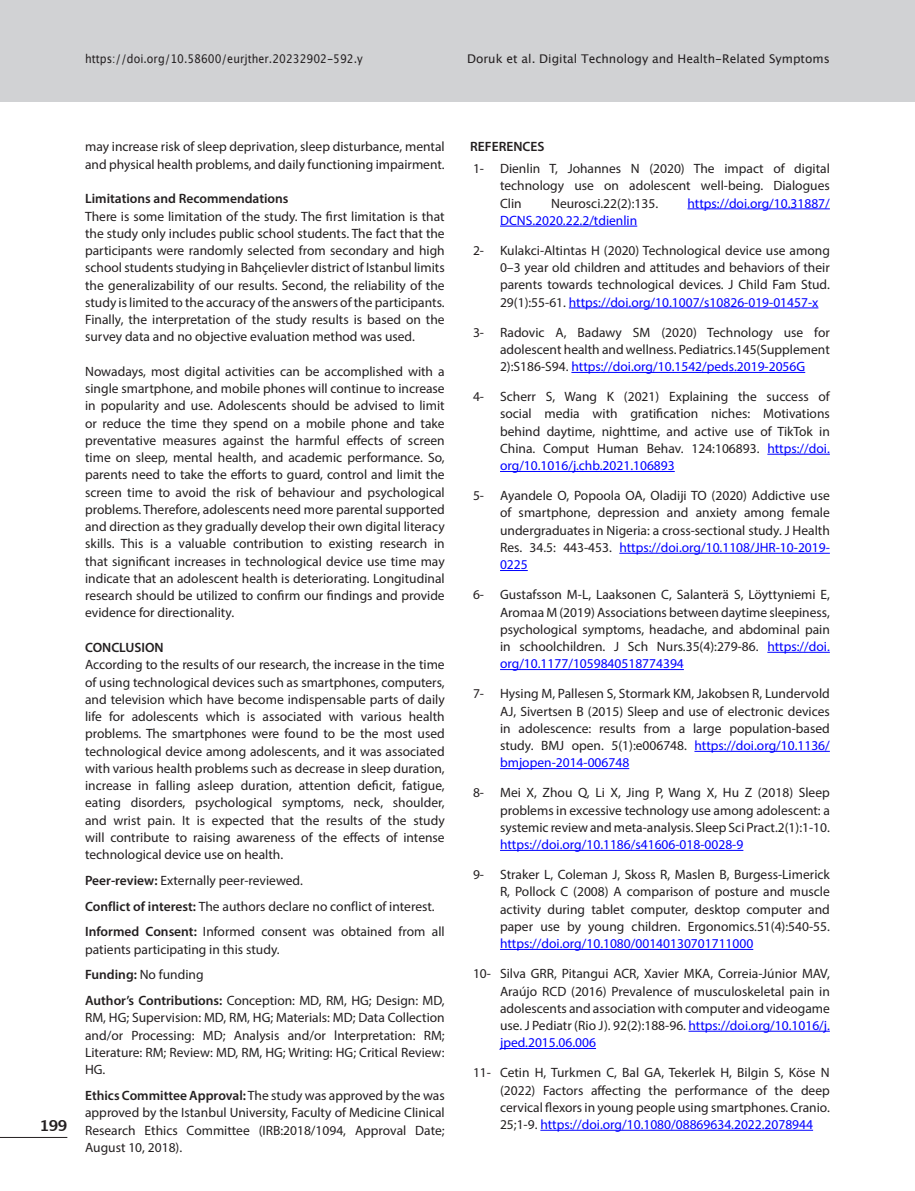
<style>
.page{position:relative;width:915px;height:1191px;background:#fff}
.page>*{position:absolute;margin:0;border:0;box-sizing:border-box;transform-origin:0 0}
.t1{font:700 15px "Lucida Grande";color:#231f20}
.t2{font:13.5px/17.2px "Myriad Pro";color:#231f20;text-align:justify}
.t3{font:13.5px "Myriad Pro";color:#00f}
.t4{font:600 13.5px "Myriad Pro";color:#231f20}
.t5{font:12px "Lucida Grande";color:#231f20}
.t6{font:12px "Lucida Grande";color:#231f20;scale:.9 1}
.s1{font-weight:600}
.s2{color:#00f}
</style>
<div class="page">
<hr style="left:914px;top:0;width:1px;height:102px;background:#d1d2d4">
<div style="left:0;top:0;width:914px;height:102px;background:#d1d2d4"></div>
<hr style="left:0;top:1137px;width:67px;height:1px;background:#231f20">
<hr style="left:687px;top:208px;width:142px;height:1px;background:#00f">
<hr style="left:500px;top:226px;width:137px;height:1px;background:#00f">
<hr style="left:568px;top:307px;width:250px;height:1px;background:#00f">
<hr style="left:571px;top:372px;width:234px;height:1px;background:#00f">
<hr style="left:767px;top:454px;width:62px;height:1px;background:#00f">
<hr style="left:500px;top:471px;width:174px;height:1px;background:#00f">
<hr style="left:619px;top:553px;width:210px;height:1px;background:#00f">
<svg style="left:500px;top:570px;width:27px;height:1px"></svg>
<hr style="left:767px;top:652px;width:62px;height:1px;background:#00f">
<hr style="left:500px;top:669px;width:183px;height:1px;background:#00f">
<hr style="left:694px;top:751px;width:135px;height:1px;background:#00f">
<hr style="left:500px;top:768px;width:129px;height:1px;background:#00f">
<hr style="left:500px;top:850px;width:243px;height:1px;background:#00f">
<hr style="left:500px;top:949px;width:253px;height:1px;background:#00f">
<hr style="left:688px;top:1031px;width:141px;height:1px;background:#00f">
<hr style="left:500px;top:1048px;width:96px;height:1px;background:#00f">
<hr style="left:540px;top:1130px;width:272px;height:1px;background:#00f">
<p class="t6" style="left:85px;top:51px;width:310px">https://doi.org/10.58600/eurjther.20232902-592.y</p>
<p class="t5" style="left:467px;top:51px;width:364px">Doruk et al. Digital Technology and Health-Related Symptoms</p>
<p class="t1" style="left:39px;top:1114px;width:29px">199</p>
<p class="t2" style="left:85px;top:138px;width:361px">may increase risk of sleep deprivation, sleep disturbance, mental and physical health problems, and daily functioning impairment.</p>
<p class="t4" style="left:85px;top:190px;width:205px">Limitations and Recommendations</p>
<p class="t2" style="left:85px;top:207px;width:361px">There is some limitation of the study. The first limitation is that the study only includes public school students. The fact that the participants were randomly selected from secondary and high school students studying in Bahçelievler district of Istanbul limits the generalizability of our results. Second, the reliability of the study is limited to the accuracy of the answers of the participants.<br>Finally, the interpretation of the study results is based on the survey data and no objective evaluation method was used.</p>
<p class="t2" style="left:85px;top:362px;width:361px">Nowadays, most digital activities can be accomplished with a single smartphone, and mobile phones will continue to increase in popularity and use. Adolescents should be advised to limit or reduce the time they spend on a mobile phone and take preventative measures against the harmful effects of screen time on sleep, mental health, and academic performance. So, parents need to take the efforts to guard, control and limit the screen time to avoid the risk of behaviour and psychological problems. Therefore, adolescents need more parental supported and direction as they gradually develop their own digital literacy skills. This is a valuable contribution to existing research in that significant increases in technological device use time may indicate that an adolescent health is deteriorating. Longitudinal research should be utilized to confirm our findings and provide evidence for directionality.</p>
<p class="t4" style="left:85px;top:639px;width:80px">CONCLUSION</p>
<p class="t2" style="left:85px;top:656px;width:361px">According to the results of our research, the increase in the time of using technological devices such as smartphones, computers, and television which have become indispensable parts of daily life for adolescents which is associated with various health problems. The smartphones were found to be the most used technological device among adolescents, and it was associated with various health problems such as decrease in sleep duration, increase in falling asleep duration, attention deficit, fatigue, eating disorders, psychological symptoms, neck, shoulder, and wrist pain. It is expected that the results of the study will contribute to raising awareness of the effects of intense technological device use on health.</p>
<p class="t2" style="left:85px;top:867px;width:361px;line-height:25.8px;text-align:left"><span class="s1">Peer-review:</span> Externally peer-reviewed.<br><span class="s1">Conflict of interest:</span> The authors declare no conflict of interest.<br><span class="s1">Informed Consent:</span> Informed consent was obtained from all</p>
<p class="t2" style="left:85px;top:936px;width:361px;line-height:25.8px;text-align:left">patients participating in this study.<br><span class="s1">Funding:</span> No funding<br><span class="s1">Author’s Contributions:</span> Conception: MD, RM, HG; Design: MD,</p>
<p class="t2" style="left:85px;top:1009px;width:361px">RM, HG; Supervision: MD, RM, HG; Materials: MD; Data Collection and/or Processing: MD; Analysis and/or lnterpretation: RM; Literature: RM; Review: MD, RM, HG; Writing: HG; Critical Review:<br>HG.</p>
<p class="t2" style="left:85px;top:1086px;width:361px"><span class="s1">Ethics Committee Approval:</span> The study was approved by the was approved by the Istanbul University, Faculty of Medicine Clinical Research Ethics Committee (IRB:2018/1094, Approval Date; August 10, 2018).</p>
<p class="t4" style="left:470px;top:138px;width:76px">REFERENCES</p>
<p class="t2" style="left:500px;top:160px;width:331px;text-indent:-27px">1- Dienlin T, Johannes N (2020) The impact of digital technology use on adolescent well-being. Dialogues Clin</p>
<p class="t2" style="left:551px;top:194px;width:108px">Neurosci.22(2):135.</p>
<p class="t3" style="left:687px;top:195px;width:144px">https://doi.org/10.31887/</p>
<p class="t3" style="left:500px;top:212px;width:139px">DCNS.2020.22.2/tdienlin</p>
<p class="t2" style="left:500px;top:241px;width:331px;text-indent:-27px">2- Kulakci-Altintas H (2020) Technological device use among 0–3 year old children and attitudes and behaviors of their parents towards technological devices. J Child Fam Stud.<br>29(1):55-61. <span class="s2">https://doi.org/10.1007/s10826-019-01457-x</span></p>
<p class="t2" style="left:500px;top:323px;width:331px;text-indent:-27px">3- Radovic A, Badawy SM (2020) Technology use for adolescent health and wellness. Pediatrics.145(Supplement 2):S186-S94. <span class="s2">https://doi.org/10.1542/peds.2019-2056G</span></p>
<p class="t2" style="left:500px;top:388px;width:331px;text-indent:-27px">4- Scherr S, Wang K (2021) Explaining the success of social media with gratification niches: Motivations behind daytime, nighttime, and active use of TikTok in China. Comput Human Behav. 124:106893. <span class="s2">https://doi. org/10.1016/j.chb.2021.106893</span></p>
<p class="t2" style="left:500px;top:487px;width:331px;text-indent:-27px">5- Ayandele O, Popoola OA, Oladiji TO (2020) Addictive use of smartphone, depression and anxiety among female undergraduates in Nigeria: a cross-sectional study. J Health Res. 34.5: 443-453. <span class="s2">https://doi.org/10.1108/JHR-10-2019- 0225</span></p>
<p class="t2" style="left:500px;top:586px;width:331px;text-indent:-27px">6- Gustafsson M-L, Laaksonen C, Salanterä S, Löyttyniemi E, Aromaa M (2019) Associations between daytime sleepiness, psychological symptoms, headache, and abdominal pain in schoolchildren. J Sch Nurs.35(4):279-86. <span class="s2">https://doi. org/10.1177/1059840518774394</span></p>
<p class="t2" style="left:500px;top:685px;width:331px;text-indent:-27px">7- Hysing M, Pallesen S, Stormark KM, Jakobsen R, Lundervold AJ, Sivertsen B (2015) Sleep and use of electronic devices in adolescence: results from a large population-based study. BMJ open. 5(1):e006748. <span class="s2">https://doi.org/10.1136/ bmjopen-2014-006748</span></p>
<p class="t2" style="left:500px;top:784px;width:331px;text-indent:-27px">8- Mei X, Zhou Q, Li X, Jing P, Wang X, Hu Z (2018) Sleep problems in excessive technology use among adolescent: a systemic review and meta-analysis. Sleep Sci Pract.2(1):1-10.</p>
<p class="t3" style="left:500px;top:836px;width:245px">https://doi.org/10.1186/s41606-018-0028-9</p>
<p class="t2" style="left:500px;top:865px;width:331px;text-indent:-27px">9- Straker L, Coleman J, Skoss R, Maslen B, Burgess-Limerick R, Pollock C (2008) A comparison of posture and muscle activity during tablet computer, desktop computer and paper use by young children. Ergonomics.51(4):540-55.</p>
<p class="t3" style="left:500px;top:935px;width:255px">https://doi.org/10.1080/00140130701711000</p>
<p class="t2" style="left:500px;top:965px;width:331px;text-indent:-27px">10- Silva GRR, Pitangui ACR, Xavier MKA, Correia-Júnior MAV, Araújo RCD (2016) Prevalence of musculoskeletal pain in adolescents and association with computer and videogame use. J Pediatr (Rio J). 92(2):188-96. <span class="s2">https://doi.org/10.1016/j. jped.2015.06.006</span></p>
<p class="t2" style="left:500px;top:1064px;width:331px;text-indent:-27px">11- Cetin H, Turkmen C, Bal GA, Tekerlek H, Bilgin S, Köse N (2022) Factors affecting the performance of the deep cervical flexors in young people using smartphones. Cranio.<br>25;1-9. <span class="s2">https://doi.org/10.1080/08869634.2022.2078944</span></p>
</div>
